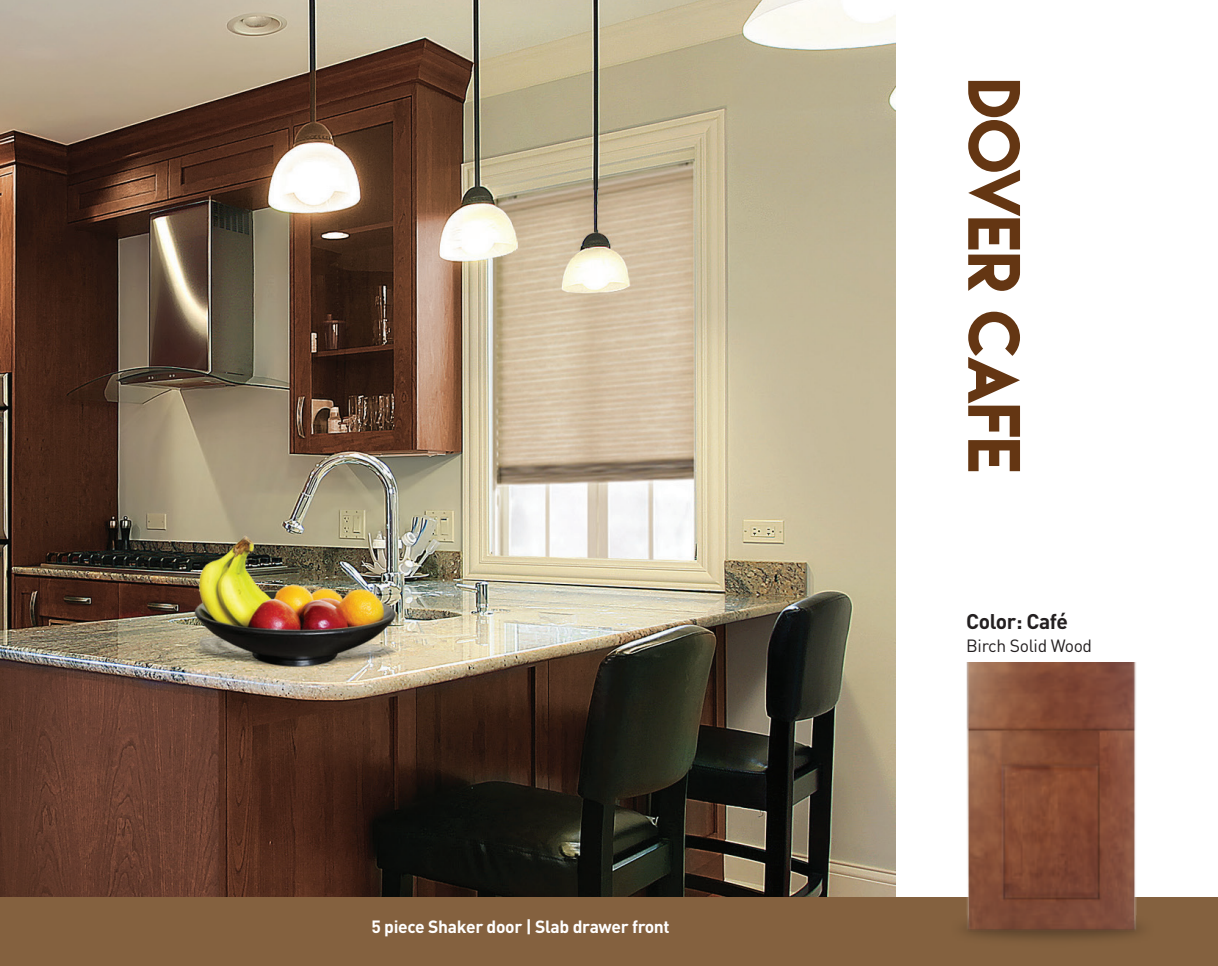
<style>
.page{position:relative;width:1218px;height:966px;background:#fff}
.page>*{position:absolute;margin:0;border:0;box-sizing:border-box;transform-origin:0 0}
.t1{font:65.8px "Lemon Milk";letter-spacing:-.01em;color:#643613}
.t2{font:700 21px "DIN Pro";letter-spacing:-.02em;color:#231f20}
.t3{font:700 17.5px "DIN Pro";letter-spacing:-.02em;color:#fff}
.t4{font:17.5px "DIN Pro";letter-spacing:-.02em;color:#231f20}
</style>
<div class="page">
<img style="left:0;top:0;width:895px;height:896px">
<div style="left:0;top:896px;width:1218px;height:70px;background:#84613f"></div>
<img style="left:942px;top:663px;width:218px;height:277px">
<p class="t3" style="left:371px;top:914px;width:300px">5 piece Shaker door | Slab drawer front</p>
<p class="t1" style="left:1027px;top:81px;width:396px;rotate:90deg">Dover Cafe</p>
<p class="t2" style="left:966px;top:607px;width:103px">Color: Café</p>
<p class="t4" style="left:966px;top:633px;width:127px">Birch Solid Wood</p>
</div>
